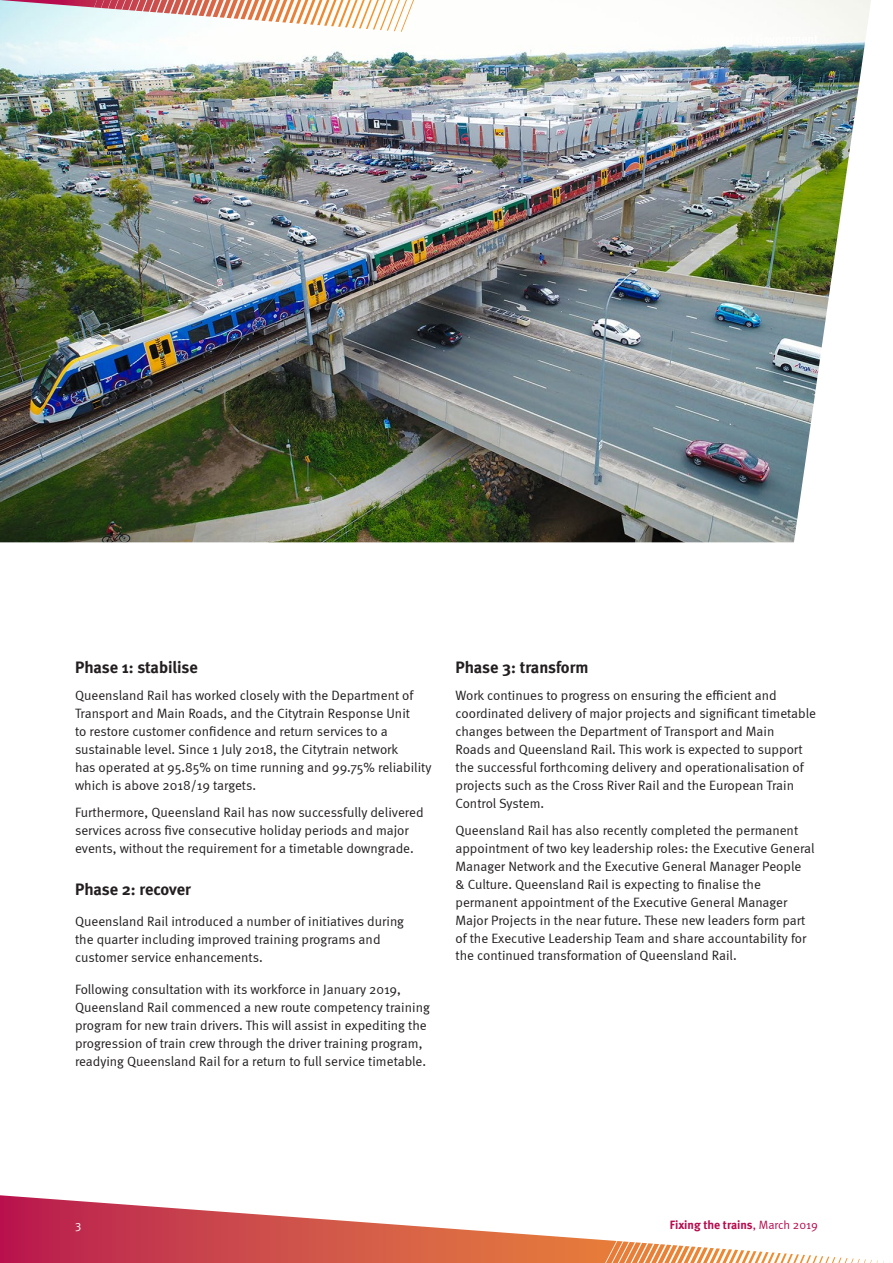
<style>
.page{position:relative;width:893px;height:1263px;background:#fff}
.page>*{position:absolute;margin:0;border:0;box-sizing:border-box;transform-origin:0 0}
.t1{font:700 16.5px "Meta";letter-spacing:-.005em;color:#231f20}
.t2{font:13.5px/18px "Meta Normal";color:#231f20}
.t3{font:700 12px "Meta";color:#b80b4d}
.t4{font:12px "Meta Normal";color:#fff}
.s1{font-family:"Meta Normal";font-weight:400}
</style>
<div class="page">
<img style="left:0;top:0;width:871px;height:542px">
<svg style="left:0;top:1195px;width:890px;height:68px"></svg>
<svg style="left:0;top:0;width:420px;height:32px"></svg>
<p class="t1" style="left:75px;top:657px;width:124px">Phase 1: stabilise</p>
<p class="t2" style="left:75px;top:686px;width:358px">Queensland Rail has worked closely with the Department of Transport and Main Roads, and the Citytrain Response Unit<br>to restore customer confidence and return services to a sustainable level. Since 1 July 2018, the Citytrain network<br>has operated at 95.85% on time running and 99.75% reliability which is above 2018/19 targets.</p>
<p class="t2" style="left:75px;top:803px;width:350px">Furthermore, Queensland Rail has now successfully delivered services across five consecutive holiday periods and major events, without the requirement for a timetable downgrade.</p>
<p class="t1" style="left:75px;top:879px;width:117px">Phase 2: recover</p>
<p class="t2" style="left:75px;top:912px;width:331px">Queensland Rail introduced a number of initiatives during the quarter including improved training programs and customer service enhancements.</p>
<p class="t2" style="left:75px;top:980px;width:356px">Following consultation with its workforce in January 2019, Queensland Rail commenced a new route competency training program for new train drivers. This will assist in expediting the progression of train crew through the driver training program, readying Queensland Rail for a return to full service timetable.</p>
<p class="t1" style="left:455px;top:657px;width:135px">Phase 3: transform</p>
<p class="t2" style="left:455px;top:686px;width:362px">Work continues to progress on ensuring the efficient and coordinated delivery of major projects and significant timetable changes between the Department of Transport and Main<br>Roads and Queensland Rail. This work is expected to support the successful forthcoming delivery and operationalisation of projects such as the Cross River Rail and the European Train Control System.</p>
<p class="t2" style="left:455px;top:821px;width:361px">Queensland Rail has also recently completed the permanent appointment of two key leadership roles: the Executive General Manager Network and the Executive General Manager People<br>&amp; Culture. Queensland Rail is expecting to finalise the permanent appointment of the Executive General Manager Major Projects in the near future. These new leaders form part of the Executive Leadership Team and share accountability for the continued transformation of Queensland Rail.</p>
<p class="t4" style="left:75px;top:1218px;width:8px">3</p>
<p class="t3" style="left:670px;top:1218px;width:150px">Fixing the trains<span class="s1">, March 2019</span></p>
</div>
